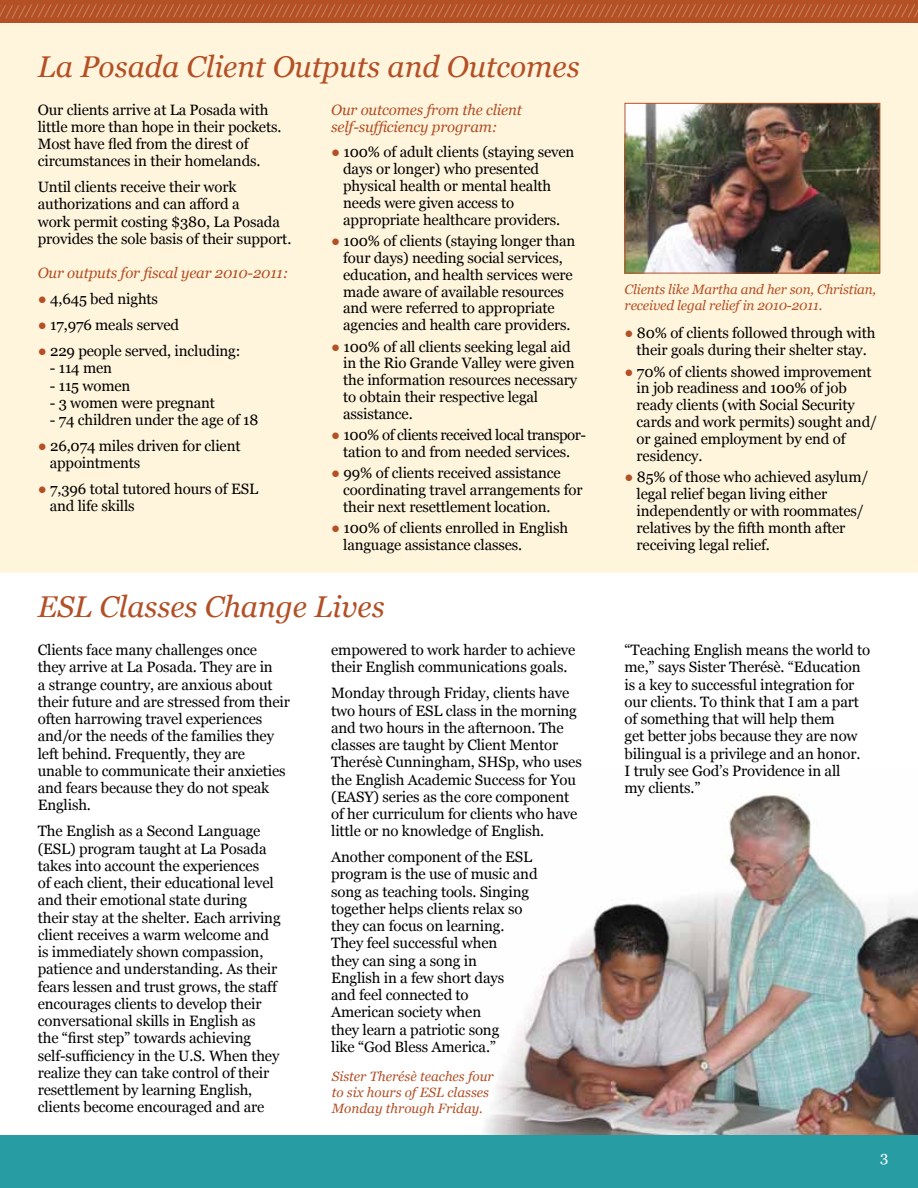
<style>
.page{position:relative;width:918px;height:1188px;background:#fff}
.page>*{position:absolute;margin:0;border:0;box-sizing:border-box;transform-origin:0 0}
.t1{font:italic 30px "Georgia";color:#b35026}
.t2{font:italic 18px "Times New Roman";color:#d29a79}
.t3{font:15px/17.2px "Georgia";letter-spacing:-.01em;color:#000}
.t4{font:italic 15px/17.2px "Georgia";letter-spacing:-.01em;color:#b35026}
.t5{font:15px/16.8px "Georgia";letter-spacing:-.03em;color:#000;text-align:center}
.t6{font:15px "Georgia";color:#fff}
.t7{font:italic 13.5px/16.2px "Georgia";color:#b35026}
.s1{color:#b35026}
</style>
<div class="page">
<div style="left:0;top:0;width:918px;height:572px;background:#fff4dc"></div>
<img style="left:464px;top:794px;width:454px;height:342px">
<div style="left:0;top:1136px;width:918px;height:52px;background:#289ca3"></div>
<div style="left:0;top:0;width:918px;height:22px;background:#b35026"></div>
<img style="left:627px;top:105px;width:251px;height:166px">
<div style="left:625px;top:103px;width:255px;height:170px;border:1px solid #b35026"></div>
<p class="t2" style="left:0;top:-1px;width:922px">///////////////////////////////////////////////////////////////////////////////////////////////////////////////////////////////////////////////</p>
<h1 class="t1" style="left:38px;top:49px;width:543px">La Posada Client Outputs and Outcomes</h1>
<p class="t3" style="left:38px;top:101px;width:245px">Our clients arrive at La Posada with little more than hope in their pockets.<br>Most have fled from the direst of circumstances in their homelands.</p>
<p class="t3" style="left:38px;top:178px;width:255px">Until clients receive their work authorizations and can afford a<br>work permit costing $380, La Posada provides the sole basis of their support.</p>
<p class="t4" style="left:38px;top:265px;width:252px">Our outputs for fiscal year 2010-2011:</p>
<p class="t3" style="left:38px;top:290px;width:122px"><span class="s1">●</span> 4,645 bed nights</p>
<p class="t3" style="left:38px;top:316px;width:143px"><span class="s1">●</span> 17,976 meals served</p>
<p class="t3" style="left:38px;top:342px;width:204px"><span class="s1">●</span> 229 people served, including:</p>
<p class="t3" style="left:50px;top:360px;width:64px">- 114 men</p>
<p class="t3" style="left:50px;top:377px;width:82px">- 115 women</p>
<p class="t3" style="left:50px;top:394px;width:167px">- 3 women were pregnant</p>
<p class="t3" style="left:50px;top:411px;width:210px">- 74 children under the age of 18</p>
<p class="t3" style="left:50px;top:437px;width:192px;text-indent:-12px"><span class="s1">●</span> 26,074 miles driven for client appointments</p>
<p class="t3" style="left:50px;top:480px;width:210px;text-indent:-12px"><span class="s1">●</span> 7,396 total tutored hours of ESL and life skills</p>
<p class="t4" style="left:331px;top:101px;width:192px">Our outcomes from the client self-sufficiency program:</p>
<p class="t3" style="left:343px;top:144px;width:233px;line-height:16.8px;text-indent:-12px"><span class="s1">●</span> 100% of adult clients (staying seven days or longer) who presented physical health or mental health needs were given access to appropriate healthcare providers.</p>
<p class="t3" style="left:343px;top:232px;width:234px;line-height:16.8px;text-indent:-12px"><span class="s1">●</span> 100% of clients (staying longer than four days) needing social services, education, and health services were made aware of available resources and were referred to appropriate agencies and health care providers.</p>
<p class="t3" style="left:343px;top:338px;width:236px;line-height:16.8px;text-indent:-12px"><span class="s1">●</span> 100% of all clients seeking legal aid in the Rio Grande Valley were given the information resources necessary to obtain their respective legal assistance.</p>
<p class="t5" style="left:331px;top:427px;width:257px"><span class="s1">●</span> 100% of clients received local transpor&shy;tation to and from needed services.</p>
<p class="t3" style="left:343px;top:465px;width:241px;line-height:16.8px;text-indent:-12px"><span class="s1">●</span> 99% of clients received assistance coordinating travel arrangements for their next resettlement location.</p>
<p class="t3" style="left:343px;top:520px;width:226px;line-height:16.8px;text-indent:-12px"><span class="s1">●</span> 100% of clients enrolled in English language assistance classes.</p>
<h1 class="t1" style="left:38px;top:589px;width:348px">ESL Classes Change Lives</h1>
<p class="t3" style="left:38px;top:641px;width:254px">Clients face many challenges once<br>they arrive at La Posada. They are in<br>a strange country, are anxious about their future and are stressed from their often harrowing travel experiences and/or the needs of the families they left behind. Frequently, they are unable to communicate their anxieties and fears because they do not speak English.</p>
<p class="t3" style="left:38px;top:822px;width:244px">The English as a Second Language (ESL) program taught at La Posada takes into account the experiences<br>of each client, their educational level and their emotional state during their stay at the shelter. Each arriving client receives a warm welcome and is immediately shown compassion, patience and understanding. As their fears lessen and trust grows, the staff encourages clients to develop their conversational skills in English as<br>the “first step” towards achieving self-sufficiency in the U.S. When they realize they can take control of their resettlement by learning English, clients become encouraged and are</p>
<p class="t3" style="left:331px;top:641px;width:246px">empowered to work harder to achieve their English communications goals.</p>
<p class="t3" style="left:331px;top:684px;width:252px">Monday through Friday, clients have two hours of ESL class in the morning and two hours in the afternoon. The classes are taught by Client Mentor Therésè Cunningham, SHSp, who uses the English Academic Success for You (EASY) series as the core component of her curriculum for clients who have little or no knowledge of English.</p>
<p class="t3" style="left:331px;top:848px;width:208px">Another component of the ESL program is the use of music and song as teaching tools. Singing together helps clients relax so they can focus on learning.<br>They feel successful when<br>they can sing a song in<br>English in a few short days<br>and feel connected to<br>American society when<br>they learn a patriotic song<br>like “God Bless America.”</p>
<p class="t7" style="left:332px;top:1068px;width:163px">Sister Therésè teaches four to six hours of ESL classes<br>Monday through Friday.</p>
<p class="t7" style="left:625px;top:281px;width:253px">Clients like Martha and her son, Christian, received legal relief in 2010-2011.</p>
<p class="t3" style="left:625px;top:325px;width:252px;line-height:16.8px;text-align:center"><span class="s1">●</span> 80% of clients followed through with their goals during their shelter stay.</p>
<p class="t3" style="left:637px;top:363px;width:242px;line-height:16.8px;text-indent:-12px"><span class="s1">●</span> 70% of clients showed improvement in job readiness and 100% of job ready clients (with Social Security cards and work permits) sought and/ or gained employment by end of residency.</p>
<p class="t3" style="left:637px;top:468px;width:233px;text-indent:-12px"><span class="s1">●</span> 85% of those who achieved asylum/ legal relief began living either independently or with roommates/ relatives by the fifth month after receiving legal relief.</p>
<p class="t3" style="left:625px;top:641px;width:247px">“Teaching English means the world to me,” says Sister Therésè. “Education is a key to successful integration for our clients. To think that I am a part of something that will help them<br>get better jobs because they are now bilingual is a privilege and an honor.<br>I truly see God’s Providence in all<br>my clients.”</p>
<p class="t6" style="left:880px;top:1148px;width:10px">3</p>
</div>
